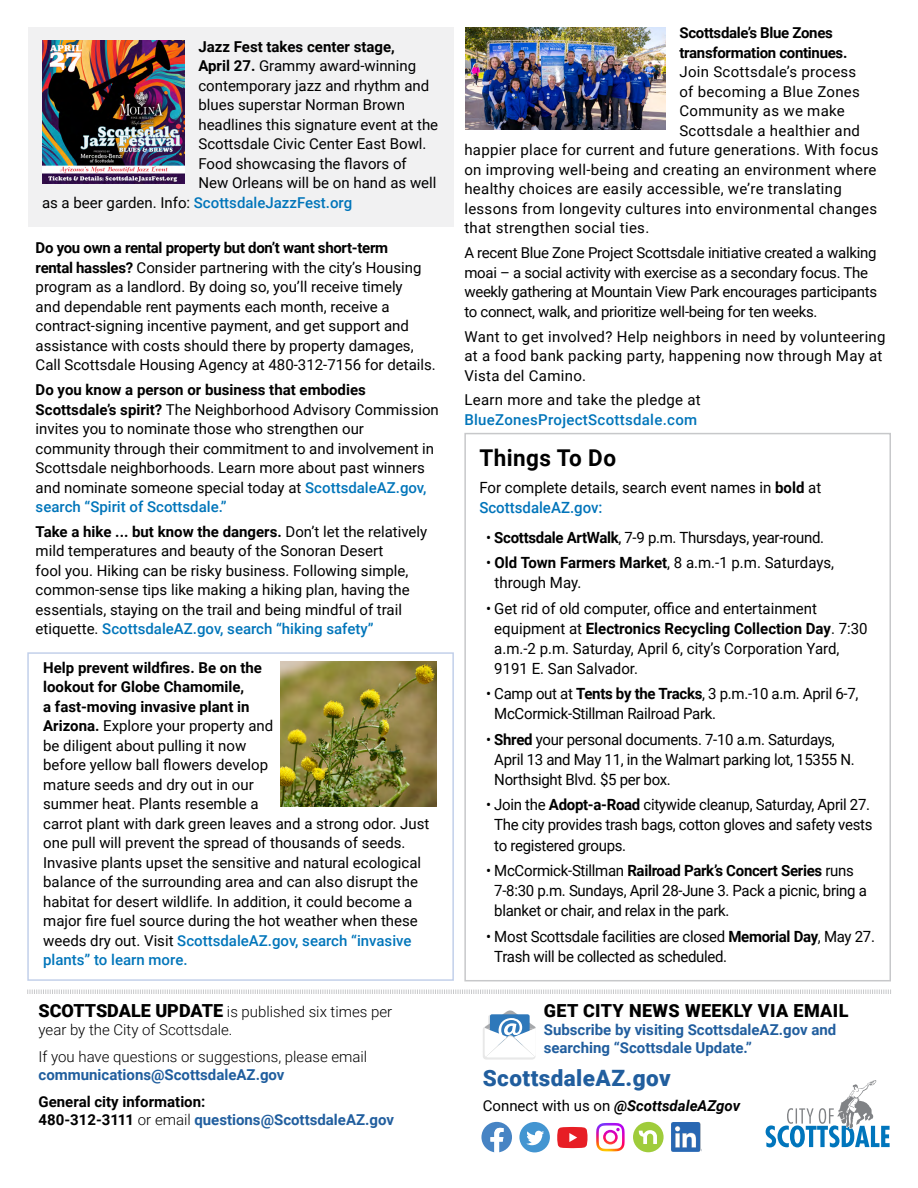
<style>
.page{position:relative;width:918px;height:1188px;background:#fff}
.page>*{position:absolute;margin:0;border:0;box-sizing:border-box;transform-origin:0 0}
.t1{font:700 23.1px "Roboto";letter-spacing:.02em;color:#000}
.t2{font:900 22.5px "Roboto";letter-spacing:.02em;color:#215e9e}
.t3{font:900 18px "Roboto";letter-spacing:.02em;color:#000}
.t4{font:15.45px/20.1px "Roboto";letter-spacing:-.02em;color:#000}
.t5{font:15.45px/20.1px "Roboto";color:#000}
.t6{font:15px/19.5px "Roboto";color:#000}
.t7{font:15px/19.5px "Roboto";letter-spacing:.02em;color:#000}
.t8{font:15px/19.5px "Roboto";letter-spacing:-.02em;color:#000}
.t9{font:300 15px/18px "Roboto";color:#000}
.t10{font:700 15px/18px "Roboto";color:#000}
.t11{font:700 15px/18px "Roboto";color:#215e9e}
.t12{font:700 15px/19.5px "Roboto";letter-spacing:-.02em;color:#000}
.t13{font:500 15px "Roboto";color:#0075ba}
.t14{font:700 15px "Roboto";color:#205e9e}
.t15{font:italic 700 15px "Roboto";color:#000}
.t16{font:500 15px "Roboto";letter-spacing:.02em;color:#0075ba}
.s1{font-weight:700}
.s2{font-weight:400;color:#000}
.s3{font-weight:500;color:#0075ba}
.s4{font-weight:500;color:#0074ba}
.s5{font-weight:900;font-size:18px}
.s6{font-weight:300}
.s7{color:#215e9e}
.s8{font-weight:400;font-style:normal}
</style>
<div class="page">
<svg style="left:483px;top:1010px;width:53px;height:50px"></svg>
<svg style="left:766px;top:1080px;width:124px;height:67px"></svg>
<svg style="left:481px;top:1122px;width:31px;height:30px"></svg>
<div style="left:519px;top:1122px;width:31px;height:30px;background:#4395d1;border-radius:50%"></div>
<svg style="left:526px;top:1131px;width:18px;height:14px"></svg>
<svg style="left:557px;top:1127px;width:30px;height:21px"></svg>
<svg style="left:596px;top:1123px;width:29px;height:28px"></svg>
<div style="left:633px;top:1122px;width:31px;height:30px;background:#9fcc3b;border-radius:50%"></div>
<svg style="left:639px;top:1130px;width:18px;height:14px"></svg>
<img style="left:672px;top:1123px;width:29px;height:29px">
<svg style="left:27px;top:989px;width:864px;height:5px"></svg>
<div style="left:464px;top:433px;width:427px;height:548px;border:2px solid #c7c8ca"></div>
<div style="left:27px;top:652px;width:427px;height:329px;border:2px solid #c2d0ea"></div>
<div style="left:28px;top:27px;width:426px;height:200px;background:#f1f1f2"></div>
<img style="left:42px;top:40px;width:143px;height:143px">
<img style="left:281px;top:662px;width:156px;height:145px">
<img style="left:466px;top:27px;width:200px;height:103px">
<p class="t10" style="left:198px;top:37px;width:198px">Jazz Fest takes center stage,</p>
<p class="t6" style="left:198px;top:56px;width:219px"><span class="s1">April 27.</span> Grammy award-winning</p>
<p class="t6" style="left:198px;top:75px;width:232px">contemporary jazz and rhythm and</p>
<p class="t6" style="left:198px;top:95px;width:208px">blues superstar Norman Brown</p>
<p class="t6" style="left:198px;top:114px;width:241px">headlines this signature event at the</p>
<p class="t6" style="left:198px;top:134px;width:230px">Scottsdale Civic Center East Bowl.</p>
<p class="t6" style="left:198px;top:153px;width:210px">Food showcasing the flavors of</p>
<p class="t6" style="left:198px;top:173px;width:240px">New Orleans will be on hand as well</p>
<p class="t13" style="left:42px;top:192px;width:312px"><span class="s2">as a beer garden. Info:</span> ScottsdaleJazzFest.org</p>
<p class="t6" style="left:36px;top:237px;width:402px"><span class="s1">Do you own a rental property but don’t want short-term<br>rental hassles?</span> Consider partnering with the city’s Housing program as a landlord. By doing so, you’ll receive timely<br>and dependable rent payments each month, receive a contract-signing incentive payment, and get support and assistance with costs should there by property damages, Call Scottsdale Housing Agency at 480-312-7156 for details.</p>
<p class="t6" style="left:36px;top:379px;width:405px"><span class="s1">Do you know a person or business that embodies Scottsdale’s spirit?</span> The Neighborhood Advisory Commission invites you to nominate those who strengthen our community through their commitment to and involvement in Scottsdale neighborhoods. Learn more about past winners and nominate someone special today at <span class="s3">ScottsdaleAZ.gov, search “Spirit of Scottsdale.”</span></p>
<p class="t6" style="left:36px;top:521px;width:393px"><span class="s1">Take a hike ... but know the dangers.</span> Don’t let the relatively mild temperatures and beauty of the Sonoran Desert<br>fool you. Hiking can be risky business. Following simple, common-sense tips like making a hiking plan, having the essentials, staying on the trail and being mindful of trail etiquette. <span class="s3">ScottsdaleAZ.gov, search “hiking safety”</span></p>
<p class="t6" style="left:43px;top:657px;width:388px"><span class="s1">Help prevent wildfires. Be on the<br>lookout for Globe Chamomile,<br>a fast-moving invasive plant in<br>Arizona.</span> Explore your property and<br>be diligent about pulling it now<br>before yellow ball flowers develop<br>mature seeds and dry out in our<br>summer heat. Plants resemble a<br>carrot plant with dark green leaves and a strong odor. Just one pull will prevent the spread of thousands of seeds.<br>Invasive plants upset the sensitive and natural ecological balance of the surrounding area and can also disrupt the habitat for desert wildlife. In addition, it could become a major fire fuel source during the hot weather when these weeds dry out. Visit <span class="s3">ScottsdaleAZ.gov, search “invasive plants” to learn more.</span></p>
<p class="t12" style="left:679px;top:23px;width:170px">Scottsdale’s Blue Zones transformation continues.</p>
<p class="t7" style="left:679px;top:62px;width:178px">Join Scottsdale’s process</p>
<p class="t7" style="left:679px;top:81px;width:182px">of becoming a Blue Zones</p>
<p class="t7" style="left:679px;top:101px;width:167px">Community as we make</p>
<p class="t7" style="left:679px;top:120px;width:182px">Scottsdale a healthier and</p>
<p class="t7" style="left:464px;top:140px;width:416px">happier place for current and future generations. With focus</p>
<p class="t7" style="left:464px;top:159px;width:414px">on improving well-being and creating an environment where</p>
<p class="t7" style="left:464px;top:179px;width:379px">healthy choices are easily accessible, we’re translating</p>
<p class="t7" style="left:464px;top:198px;width:414px">lessons from longevity cultures into environmental changes</p>
<p class="t7" style="left:464px;top:218px;width:186px">that strengthen social ties.</p>
<p class="t8" style="left:464px;top:243px;width:414px">A recent Blue Zone Project Scottsdale initiative created a walking moai – a social activity with exercise as a secondary focus. The weekly gathering at Mountain View Park encourages participants to connect, walk, and prioritize well-being for ten weeks.</p>
<p class="t7" style="left:464px;top:326px;width:423px">Want to get involved? Help neighbors in need by volunteering at a food bank packing party, happening now through May at<br>Vista del Camino.</p>
<p class="t7" style="left:464px;top:390px;width:238px">Learn more and take the pledge at</p>
<p class="t16" style="left:464px;top:409px;width:234px">BlueZonesProjectScottsdale.com</p>
<h1 class="t1" style="left:479px;top:441px;width:138px">Things To Do</h1>
<p class="t5" style="left:479px;top:477px;width:343px">For complete details, search event names in <span class="s1">bold</span> at<br><span class="s4">ScottsdaleAZ.gov</span><span class="s3">:</span></p>
<p class="t4" style="left:486px;top:527px;width:340px">• <span class="s1">Scottsdale ArtWalk</span>, 7-9 p.m. Thursdays, year-round.</p>
<p class="t5" style="left:495px;top:552px;width:341px;text-indent:-8px">• <span class="s1">Old Town Farmers Market</span>, 8 a.m.-1 p.m. Saturdays, through May.</p>
<p class="t5" style="left:494px;top:598px;width:375px;text-indent:-8px">• Get rid of old computer, office and entertainment equipment at <span class="s1">Electronics Recycling Collection Day</span>. 7:30 a.m.-2 p.m. Saturday, April 6, city’s Corporation Yard, 9191 E. San Salvador.</p>
<p class="t4" style="left:494px;top:683px;width:366px;text-indent:-8px">• Camp out at <span class="s1">Tents by the Tracks</span>, 3 p.m.-10 a.m. April 6-7,<br>McCormick-Stillman Railroad Park.</p>
<p class="t4" style="left:494px;top:729px;width:362px;text-indent:-8px">• <span class="s1">Shred</span> your personal documents. 7-10 a.m. Saturdays,<br>April 13 and May 11, in the Walmart parking lot, 15355 N.<br>Northsight Blvd. $5 per box.</p>
<p class="t4" style="left:494px;top:794px;width:380px;text-indent:-8px">• Join the <span class="s1">Adopt-a-Road</span> citywide cleanup, Saturday, April 27.<br>The city provides trash bags, cotton gloves and safety vests to registered groups.</p>
<p class="t4" style="left:494px;top:860px;width:374px;text-indent:-8px">• McCormick-Stillman <span class="s1">Railroad Park’s Concert Series</span> runs<br>7-8:30 p.m. Sundays, April 28-June 3. Pack a picnic, bring a blanket or chair, and relax in the park.</p>
<p class="t4" style="left:494px;top:925px;width:382px;text-indent:-8px">• Most Scottsdale facilities are closed <span class="s1">Memorial Day</span>, May 27.<br>Trash will be collected as scheduled.</p>
<p class="t9" style="left:39px;top:1002px;width:355px"><span class="s5">SCOTTSDALE UPDATE</span> is published six times per year by the City of Scottsdale.</p>
<p class="t9" style="left:39px;top:1047px;width:330px">If you have questions or suggestions, please email</p>
<p class="t14" style="left:39px;top:1064px;width:247px">communications@ScottsdaleAZ.gov</p>
<p class="t10" style="left:39px;top:1092px;width:357px">General city information:<br>480-312-3111 <span class="s6">or email</span> <span class="s7">questions@ScottsdaleAZ.gov</span></p>
<p class="t15" style="left:483px;top:1095px;width:259px"><span class="s8">Connect with us on</span> @ScottsdaleAZgov</p>
<p class="t3" style="left:544px;top:998px;width:306px">GET CITY NEWS WEEKLY VIA EMAIL</p>
<p class="t11" style="left:544px;top:1021px;width:294px">Subscribe by visiting ScottsdaleAZ.gov and searching “Scottsdale Update.”</p>
<h2 class="t2" style="left:483px;top:1063px;width:190px">ScottsdaleAZ.gov</h2>
</div>
